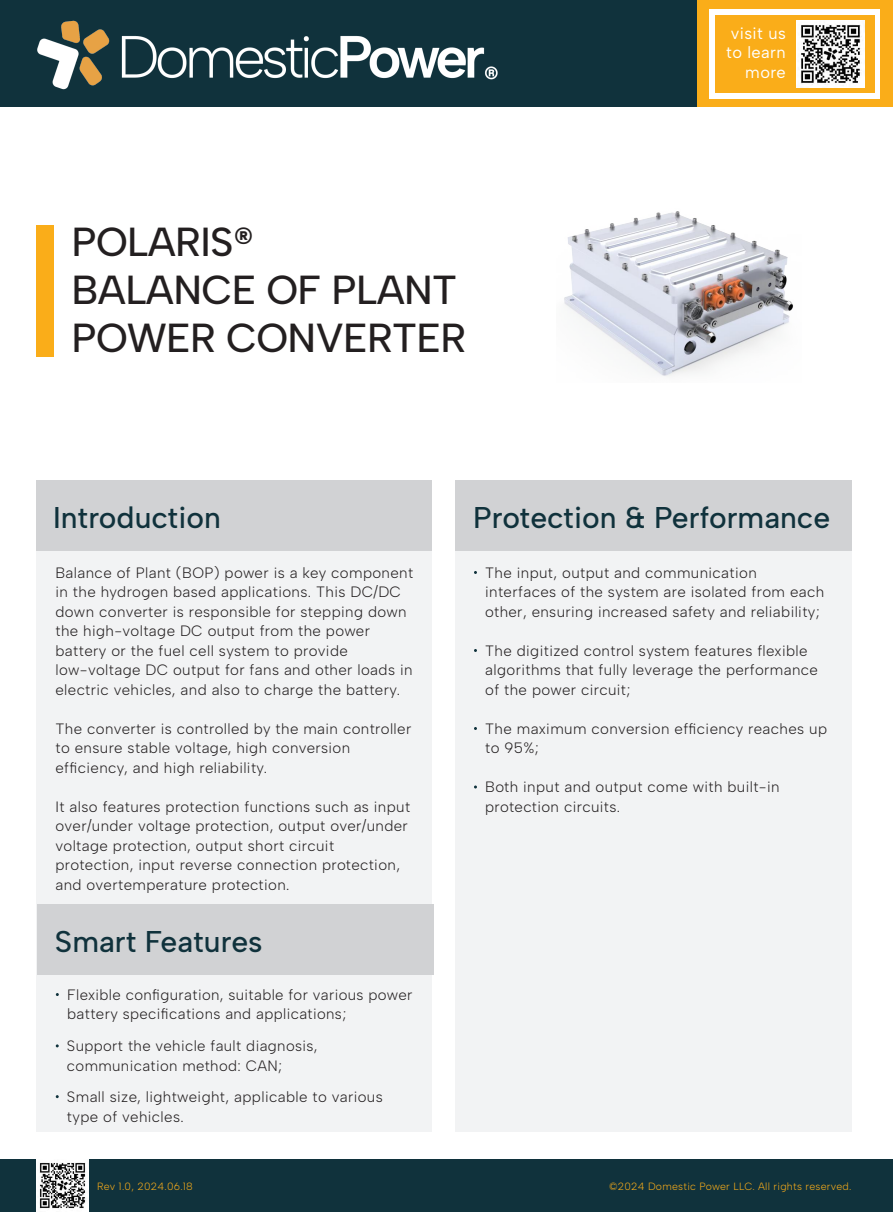
<style>
.page{position:relative;width:893px;height:1212px;background:#fff}
.page>*{position:absolute;margin:0;border:0;box-sizing:border-box;transform-origin:0 0}
.t1{font:40.5px/48px "Albert Sans Regular 500";letter-spacing:-.015em;color:#231f20}
.t2{font:30px "Albert Sans Regular 500";color:#10323c}
.t3{font:16.5px/19.5px "Albert Sans Regular 400";letter-spacing:.025em;color:#fff;text-align:right}
.t4{font:15px/19.5px "Albert Sans Regular 300";letter-spacing:.025em;color:#231f20}
.t5{font:10.5px "Albert Sans Regular 300";letter-spacing:.025em;color:#faad19}
</style>
<div class="page">
<div style="left:0;top:1160px;width:893px;height:52px;background:#10323c"></div>
<div style="left:36px;top:550px;width:396px;height:582px;background:#f2f3f4"></div>
<div style="left:455px;top:550px;width:396px;height:582px;background:#f2f3f4"></div>
<div style="left:36px;top:480px;width:396px;height:71px;background:#d1d2d4"></div>
<div style="left:455px;top:480px;width:396px;height:71px;background:#d1d2d4"></div>
<div style="left:36px;top:226px;width:18px;height:131px;background:#faad19"></div>
<div style="left:37px;top:904px;width:396px;height:71px;background:#d1d2d4"></div>
<div style="left:0;top:0;width:697px;height:107px;background:#10323c"></div>
<img style="left:37px;top:20px;width:461px;height:70px">
<img style="left:564px;top:211px;width:229px;height:165px">
<img style="left:36px;top:1160px;width:53px;height:52px">
<div style="left:697px;top:0;width:196px;height:107px;background:#faad19"></div>
<div style="left:710px;top:10px;width:170px;height:89px;background:#fff"></div>
<div style="left:715px;top:15px;width:159px;height:78px;background:#faad19"></div>
<img style="left:797px;top:20px;width:67px;height:68px">
<h1 class="t1" style="left:72px;top:218px;width:396px">POLARIS®<br>BALANCE OF PLANT<br>POWER CONVERTER</h1>
<p class="t3" style="left:726px;top:23px;width:61px">visit us to learn more</p>
<h2 class="t2" style="left:53px;top:499px;width:169px">Introduction</h2>
<h2 class="t2" style="left:473px;top:499px;width:359px">Protection &amp; Performance</h2>
<p class="t4" style="left:56px;top:563px;width:359px">Balance of Plant (BOP) power is a key component in the hydrogen based applications. This DC/DC down converter is responsible for stepping down the high-voltage DC output from the power battery or the fuel cell system to provide low-voltage DC output for fans and other loads in electric vehicles, and also to charge the battery.</p>
<p class="t4" style="left:56px;top:719px;width:357px">The converter is controlled by the main controller to ensure stable voltage, high conversion efficiency, and high reliability.</p>
<p class="t4" style="left:56px;top:797px;width:356px">It also features protection functions such as input over/under voltage protection, output over/under voltage protection, output short circuit protection, input reverse connection protection, and overtemperature protection.</p>
<h2 class="t2" style="left:55px;top:923px;width:209px">Smart Features</h2>
<p class="t4" style="left:67px;top:985px;width:347px">Flexible configuration, suitable for various power battery specifications and applications;</p>
<p class="t4" style="left:67px;top:1036px;width:252px">Support the vehicle fault diagnosis, communication method: CAN;</p>
<p class="t4" style="left:67px;top:1087px;width:317px">Small size, lightweight, applicable to various type of vehicles.</p>
<p class="t4" style="left:485px;top:563px;width:341px">The input, output and communication interfaces of the system are isolated from each other, ensuring increased safety and reliability;</p>
<p class="t4" style="left:485px;top:641px;width:334px">The digitized control system features flexible algorithms that fully leverage the performance of the power circuit;</p>
<p class="t4" style="left:485px;top:719px;width:343px">The maximum conversion efficiency reaches up to 95%;</p>
<p class="t4" style="left:485px;top:777px;width:296px">Both input and output come with built-in protection circuits.</p>
<p class="t5" style="left:97px;top:1179px;width:97px">Rev 1.0, 2024.06.18</p>
<p class="t5" style="left:609px;top:1179px;width:244px">©2024 Domestic Power LLC. All rights reserved.</p>
</div>
